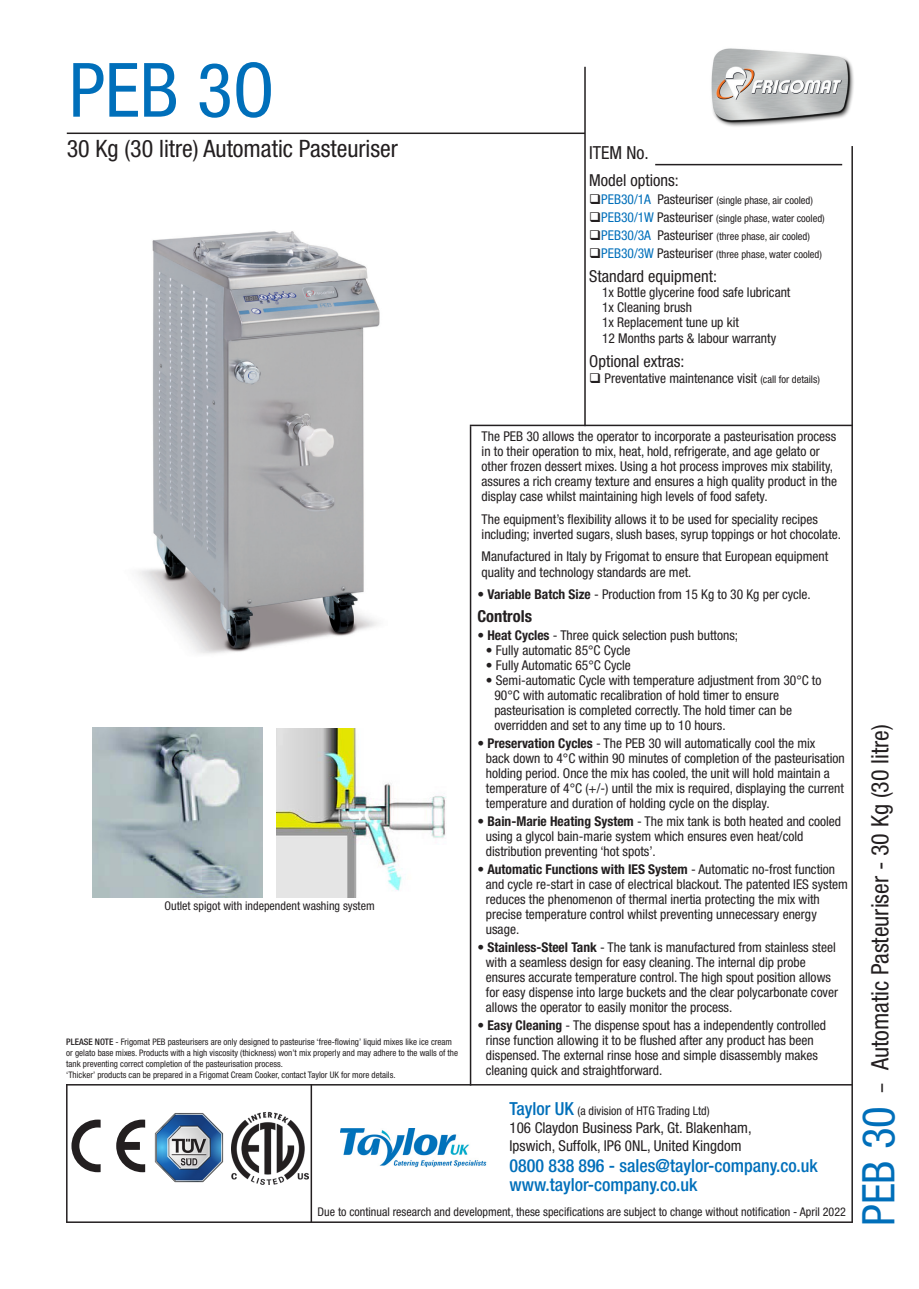
<style>
.page{position:relative;width:919px;height:1289px;background:#fff}
.page>*{position:absolute;margin:0;border:0;box-sizing:border-box;transform-origin:0 0}
.t1{font:condensed 75px "Helvetica Neue LT Std";color:#006fba}
.t2{font:condensed 24px "Helvetica Neue LT Std";color:#231f20}
.t3{font:500 condensed 18px "Helvetica Neue LT Std";color:#006fba}
.t4{font:condensed 18px "Helvetica Neue LT Std";color:#231f20}
.t5{font:condensed 16.5px "Helvetica Neue LT Std";color:#231f20}
.t6{font:700 condensed 16.5px "Helvetica Neue LT Std";color:#231f20}
.t7{font:condensed 15px "Helvetica Neue LT Std";color:#231f20}
.t8{font:condensed 13.5px/15px "Helvetica Neue LT Std";color:#231f20}
.t9{font:700 condensed 13.5px "Helvetica Neue LT Std";color:#231f20}
.t10{font:condensed 12px "Helvetica Neue LT Std";color:#231f20}
.t11{font:condensed 10.5px "Helvetica Neue LT Std";color:#231f20}
.t12{font:condensed 9px/10.8px "Helvetica Neue LT Std";color:#231f20}
.s1{font-size:13.5px;color:#006fba}
.s2{font-size:13.5px}
.s3{font-size:10.5px}
.s4{font-weight:700}
.s5{font-weight:400}
.s6{font-weight:500;font-size:18px;color:#006fba}
.s7{font-weight:500}
.s8{font-size:45px;color:#006fba}
.s9{font-weight:100;font-size:45px}
</style>
<div class="page">
<hr style="left:655px;top:164px;width:187px;height:1px;background:#231f20">
<hr style="left:67px;top:132px;width:518px;height:2px;background:#231f20">
<hr style="left:470px;top:424px;width:382px;height:2px;background:#231f20">
<hr style="left:584px;top:67px;width:1px;height:359px;background:#231f20">
<hr style="left:851px;top:146px;width:1px;height:1076px;background:#231f20">
<img style="left:340px;top:1128px;width:147px;height:39px">
<hr style="left:470px;top:426px;width:1px;height:659px;background:#231f20">
<hr style="left:66px;top:1084px;width:786px;height:1px;background:#231f20">
<hr style="left:310px;top:1084px;width:2px;height:138px;background:#231f20">
<hr style="left:66px;top:1084px;width:2px;height:138px;background:#231f20">
<hr style="left:66px;top:1221px;width:786px;height:1px;background:#231f20">
<img style="left:154px;top:1113px;width:70px;height:70px">
<img style="left:231px;top:1112px;width:77px;height:72px">
<img style="left:138px;top:231px;width:242px;height:423px">
<svg style="left:116px;top:1119px;width:29px;height:53px"></svg>
<svg style="left:71px;top:1119px;width:30px;height:53px"></svg>
<img style="left:711px;top:48px;width:143px;height:79px">
<img style="left:276px;top:728px;width:170px;height:169px">
<img style="left:93px;top:727px;width:170px;height:170px">
<p class="t1" style="left:69px;top:47px;width:207px">PEB 3O</p>
<p class="t2" style="left:67px;top:134px;width:333px">30 Kg (30 litre) Automatic Pasteuriser</p>
<p class="t4" style="left:589px;top:142px;width:61px">ITEM No.</p>
<p class="t5" style="left:589px;top:171px;width:91px">Model options:</p>
<p class="t11" style="left:589px;top:194px;width:225px">❑<span class="s1">PEB30/1A</span> <span class="s2">Pasteuriser</span> (single phase, air cooled)</p>
<p class="t11" style="left:589px;top:212px;width:237px">❑<span class="s1">PEB30/1W</span> <span class="s2">Pasteuriser</span> (single phase, water cooled)</p>
<p class="t11" style="left:589px;top:230px;width:222px">❑<span class="s1">PEB30/3A</span> <span class="s2">Pasteuriser</span> (three phase, air cooled)</p>
<p class="t11" style="left:589px;top:248px;width:234px">❑<span class="s1">PEB30/3W</span> <span class="s2">Pasteuriser</span> (three phase, water cooled)</p>
<p class="t5" style="left:589px;top:267px;width:129px">Standard equipment:</p>
<p class="t8" style="left:602px;top:285px;width:190px">1x Bottle glycerine food safe lubricant</p>
<p class="t8" style="left:602px;top:300px;width:91px">1x Cleaning brush</p>
<p class="t8" style="left:602px;top:315px;width:138px">1x Replacement tune up kit</p>
<p class="t8" style="left:602px;top:331px;width:176px">12 Months parts &amp; labour warranty</p>
<p class="t5" style="left:589px;top:352px;width:97px">Optional extras:</p>
<p class="t8" style="left:589px;top:370px;width:232px">❑ Preventative maintenance visit <span class="s3">(call for details)</span></p>
<p class="t8" style="left:481px;top:429px;width:357px">The PEB 30 allows the operator to incorporate a pasteurisation process in to their operation to mix, heat, hold, refrigerate, and age gelato or other frozen dessert mixes. Using a hot process improves mix stability, assures a rich creamy texture and ensures a high quality product in the display case whilst maintaining high levels of food safety.</p>
<p class="t8" style="left:481px;top:511px;width:361px">The equipment’s flexibility allows it to be used for speciality recipes including; inverted sugars, slush bases, syrup toppings or hot chocolate.</p>
<p class="t8" style="left:481px;top:549px;width:348px">Manufactured in Italy by Frigomat to ensure that European equipment quality and technology standards are met.</p>
<p class="t8" style="left:477px;top:586px;width:335px">• <span class="s4">Variable Batch Size</span> - Production from 15 Kg to 30 Kg per cycle.</p>
<p class="t6" style="left:477px;top:605px;width:56px">Controls</p>
<p class="t8" style="left:477px;top:627px;width:262px">• <span class="s4">Heat Cycles</span> - Three quick selection push buttons;</p>
<p class="t8" style="left:486px;top:642px;width:146px">• Fully automatic 85°C Cycle</p>
<p class="t8" style="left:486px;top:657px;width:146px">• Fully Automatic 65°C Cycle</p>
<p class="t8" style="left:486px;top:672px;width:337px">• Semi-automatic Cycle with temperature adjustment from 30°C to</p>
<p class="t8" style="left:494px;top:687px;width:286px">90°C with automatic recalibration of hold timer to ensure</p>
<p class="t8" style="left:494px;top:702px;width:299px">pasteurisation is completed correctly. The hold timer can be</p>
<p class="t8" style="left:494px;top:717px;width:233px">overridden and set to any time up to 10 hours.</p>
<p class="t8" style="left:477px;top:735px;width:339px">• <span class="s4">Preservation Cycles</span> - The PEB 30 will automatically cool the mix</p>
<p class="t8" style="left:486px;top:750px;width:360px">back down to 4°C within 90 minutes of completion of the pasteurisation holding period. Once the mix has cooled, the unit will hold maintain a temperature of 4°C (+/-) until the mix is required, displaying the current temperature and duration of holding cycle on the display.</p>
<p class="t8" style="left:477px;top:813px;width:365px">• <span class="s4">Bain-Marie Heating System</span> - The mix tank is both heated and cooled</p>
<p class="t8" style="left:486px;top:828px;width:319px">using a glycol bain-marie system which ensures even heat/cold</p>
<p class="t8" style="left:486px;top:843px;width:171px">distribution preventing ‘hot spots’.</p>
<p class="t9" style="left:477px;top:860px;width:359px"><span class="s5">•</span> Automatic Functions with IES System <span class="s5">- Automatic no-frost function</span></p>
<p class="t8" style="left:486px;top:876px;width:363px">and cycle re-start in case of electrical blackout. The patented IES system reduces the phenomenon of thermal inertia protecting the mix with</p>
<p class="t8" style="left:486px;top:906px;width:332px">precise temperature control whilst preventing unnecessary energy usage.</p>
<p class="t8" style="left:477px;top:939px;width:360px">• <span class="s4">Stainless-Steel Tank</span> - The tank is manufactured from stainless steel</p>
<p class="t8" style="left:486px;top:954px;width:354px">with a seamless design for easy cleaning. The internal dip probe ensures accurate temperature control. The high spout position allows for easy dispense into large buckets and the clear polycarbonate cover allows the operator to easily monitor the process.</p>
<p class="t8" style="left:477px;top:1017px;width:350px">• <span class="s4">Easy Cleaning</span> - The dispense spout has a independently controlled</p>
<p class="t8" style="left:486px;top:1032px;width:333px">rinse function allowing it to be flushed after any product has been dispensed. The external rinse hose and simple disassembly makes cleaning quick and straightforward.</p>
<p class="t10" style="left:509px;top:1103px;width:202px"><span class="s6">Taylor UK</span> (a division of HTG Trading Ltd)</p>
<p class="t7" style="left:509px;top:1118px;width:243px">106 Claydon Business Park, Gt. Blakenham,</p>
<p class="t7" style="left:509px;top:1136px;width:233px">Ipswich, Suffolk, IP6 0NL, United Kingdom</p>
<p class="t3" style="left:509px;top:1154px;width:310px">0800 838 896 - sales@taylor-company.co.uk</p>
<p class="t3" style="left:509px;top:1173px;width:189px">www.taylor-company.co.uk</p>
<p class="t10" style="left:317px;top:1205px;width:529px">Due to continual research and development, these specifications are subject to change without notification - April 2022</p>
<p class="t10" style="left:164px;top:899px;width:212px">Outlet spigot with independent washing system</p>
<p class="t12" style="left:66px;top:1036px;width:393px"><span class="s7">PLEASE NOTE</span> - Frigomat PEB pasteurisers are only designed to pasteurise ‘free-flowing’ liquid mixes like ice cream or gelato base mixes. Products with a high viscosity (thickness) won’t mix properly and may adhere to the walls of the tank preventing correct completion of the pasteurisation process.</p>
<p class="t12" style="left:66px;top:1069px;width:331px">‘Thicker’ products can be prepared in a Frigomat Cream Cooker, contact Taylor UK for more details.</p>
<p class="t2" style="left:865px;top:1226px;width:503px;rotate:-90deg"><span class="s8">PEB 30</span> <span class="s9">-</span> Automatic Pasteuriser - 30 Kg (30 litre)</p>
</div>
